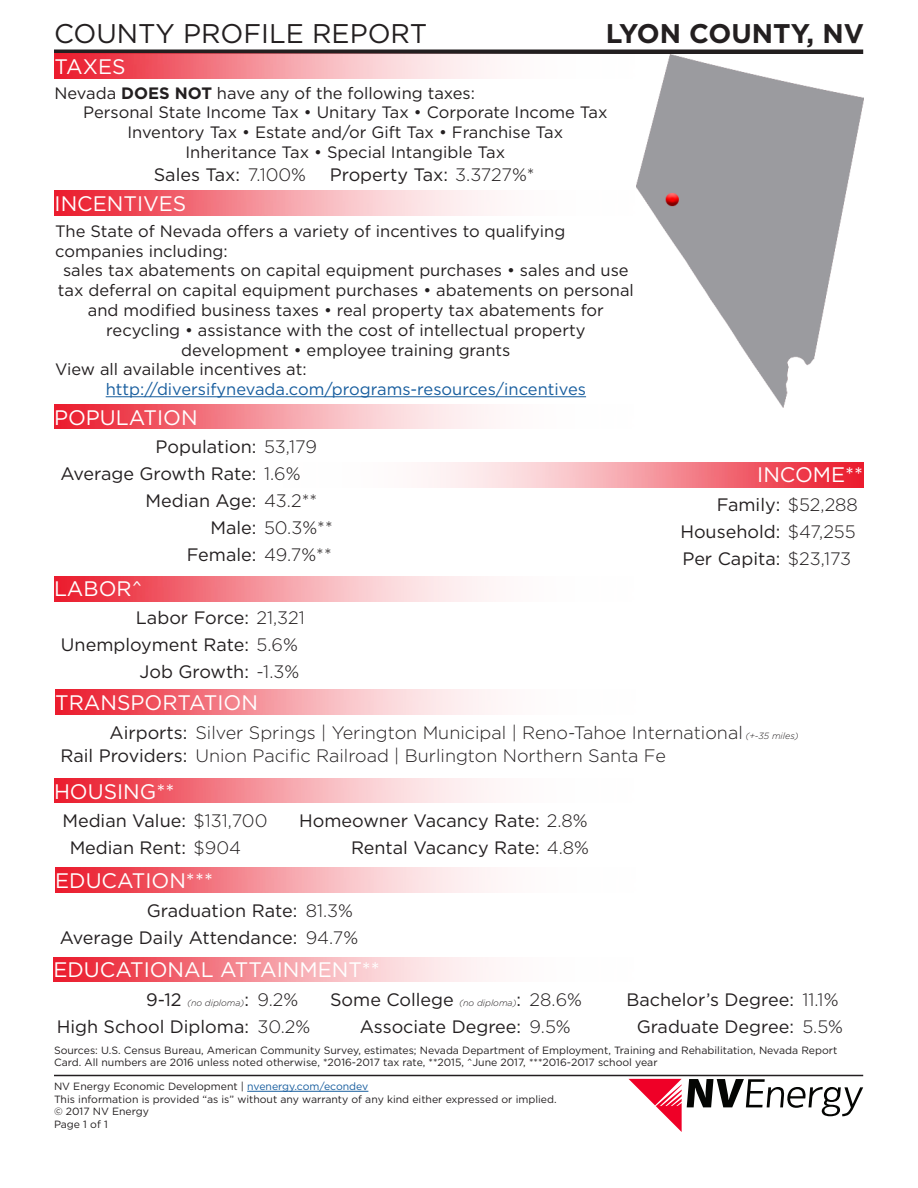
<style>
.page{position:relative;width:918px;height:1188px;background:#fff}
.page>*{position:absolute;margin:0;border:0;box-sizing:border-box;transform-origin:0 0}
.t1{font:27px "Gotham";color:#231f20}
.t2{font:700 27px "Gotham";color:#231f20}
.t3{font:21px "Gotham";color:#fff}
.t4{font:18px "Gotham";color:#231f20}
.t5{font:300 18px "Gotham";color:#231f20}
.t6{font:16.5px/19.8px "Gotham";color:#231f20;text-align:center}
.t7{font:16.5px "Gotham";color:#175d9e}
.t8{font:10.5px/12.6px "Gotham";color:#231f20}
.t9{font:italic 300 9px "Gotham";color:#231f20}
.s1{font-weight:700}
.s2{font-weight:300}
.s3{font-weight:400}
.s4{font-style:italic;font-size:9px}
.s5{font-weight:400;font-style:normal;font-size:18px}
.s6{font-weight:300;font-style:italic;font-size:9px}
.s7{color:#175d9e}
</style>
<div class="page">
<svg style="left:629px;top:1079px;width:234px;height:53px"></svg>
<hr style="left:54px;top:1075px;width:809px;height:1px;background:#231f20">
<svg style="left:54px;top:50px;width:809px;height:4px;background:#352426"></svg>
<img style="left:54px;top:404px;width:434px;height:25px">
<hr style="left:247px;top:1091px;width:121px;height:1px;background:#175d9e">
<img style="left:636px;top:55px;width:227px;height:352px">
<img style="left:429px;top:463px;width:434px;height:25px">
<img style="left:54px;top:577px;width:434px;height:24px">
<img style="left:54px;top:778px;width:434px;height:25px">
<img style="left:55px;top:54px;width:582px;height:24px">
<img style="left:55px;top:191px;width:582px;height:25px">
<hr style="left:106px;top:396px;width:480px;height:1px;background:#175d9e">
<img style="left:55px;top:868px;width:435px;height:24px">
<img style="left:53px;top:957px;width:435px;height:25px">
<img style="left:55px;top:690px;width:435px;height:24px">
<p class="t1" style="left:54px;top:16px;width:375px">COUNTY PROFILE REPORT</p>
<p class="t2" style="left:606px;top:16px;width:260px">LYON COUNTY, NV</p>
<p class="t3" style="left:55px;top:53px;width:72px">TAXES</p>
<p class="t6" style="left:55px;top:82px;width:422px">Nevada <span class="s1">DOES NOT</span> have any of the following taxes:</p>
<p class="t6" style="left:83px;top:102px;width:526px">Personal State Income Tax • Unitary Tax • Corporate Income Tax</p>
<p class="t6" style="left:127px;top:122px;width:437px">Inventory Tax • Estate and/or Gift Tax • Franchise Tax</p>
<p class="t6" style="left:185px;top:142px;width:321px">Inheritance Tax • Special Intangible Tax</p>
<p class="t3" style="left:55px;top:191px;width:133px">INCENTIVES</p>
<p class="t6" style="left:55px;top:221px;width:512px">The State of Nevada offers a variety of incentives to qualifying</p>
<p class="t6" style="left:55px;top:240px;width:174px">companies including:</p>
<p class="t6" style="left:58px;top:260px;width:578px">sales tax abatements on capital equipment purchases • sales and use tax deferral on capital equipment purchases • abatements on personal and modified business taxes • real property tax abatements for</p>
<p class="t6" style="left:106px;top:320px;width:481px">recycling • assistance with the cost of intellectual property</p>
<p class="t6" style="left:181px;top:339px;width:331px">development • employee training grants</p>
<p class="t6" style="left:55px;top:359px;width:253px">View all available incentives at:</p>
<p class="t7" style="left:106px;top:379px;width:482px">http://diversifynevada.com/programs-resources/incentives</p>
<p class="t4" style="left:154px;top:163px;width:154px">Sales Tax: <span class="s2">7.100%</span></p>
<p class="t4" style="left:330px;top:163px;width:206px">Property Tax: <span class="s2">3.3727%*</span></p>
<p class="t3" style="left:54px;top:404px;width:145px">POPULATION</p>
<p class="t4" style="left:156px;top:436px;width:163px">Population: <span class="s2">53,179</span></p>
<p class="t4" style="left:60px;top:463px;width:242px">Average Growth Rate: <span class="s2">1.6%</span></p>
<p class="t4" style="left:146px;top:490px;width:173px">Median Age: <span class="s2">43.2**</span></p>
<p class="t5" style="left:210px;top:517px;width:124px"><span class="s3">Male:</span> 50.3%**</p>
<p class="t4" style="left:187px;top:544px;width:147px">Female: <span class="s2">49.7%**</span></p>
<p class="t3" style="left:54px;top:576px;width:90px">LABOR^</p>
<p class="t4" style="left:136px;top:606px;width:171px">Labor Force: <span class="s2">21,321</span></p>
<p class="t4" style="left:61px;top:633px;width:238px">Unemployment Rate: <span class="s2">5.6%</span></p>
<p class="t4" style="left:139px;top:660px;width:161px">Job Growth: <span class="s2">-1.3%</span></p>
<p class="t3" style="left:757px;top:461px;width:107px">INCOME**</p>
<p class="t4" style="left:717px;top:493px;width:143px">Family: <span class="s2">$52,288</span></p>
<p class="t4" style="left:680px;top:520px;width:177px">Household: <span class="s2">$47,255</span></p>
<p class="t4" style="left:682px;top:547px;width:170px">Per Capita: <span class="s2">$23,173</span></p>
<p class="t3" style="left:55px;top:689px;width:204px">TRANSPORTATION</p>
<p class="t5" style="left:110px;top:721px;width:691px"><span class="s3">Airports:</span> Silver Springs | Yerington Municipal | Reno-Tahoe International <span class="s4">(+-35 miles)</span></p>
<p class="t5" style="left:60px;top:745px;width:607px"><span class="s3">Rail Providers:</span> Union Pacific Railroad | Burlington Northern Santa Fe</p>
<p class="t3" style="left:54px;top:778px;width:122px">HOUSING**</p>
<p class="t4" style="left:62px;top:809px;width:207px">Median Value: <span class="s2">$131,700</span></p>
<p class="t4" style="left:70px;top:836px;width:173px">Median Rent: <span class="s2">$904</span></p>
<p class="t4" style="left:299px;top:809px;width:290px">Homeowner Vacancy Rate: <span class="s2">2.8%</span></p>
<p class="t4" style="left:351px;top:836px;width:239px">Rental Vacancy Rate: <span class="s2">4.8%</span></p>
<p class="t3" style="left:55px;top:867px;width:159px">EDUCATION***</p>
<p class="t4" style="left:147px;top:899px;width:152px">Graduation Rate:</p>
<p class="t4" style="left:60px;top:926px;width:239px">Average Daily Attendance:</p>
<p class="t5" style="left:306px;top:899px;width:49px">81.3%</p>
<p class="t5" style="left:306px;top:926px;width:54px">94.7%</p>
<p class="t3" style="left:53px;top:956px;width:328px">EDUCATIONAL ATTAINMENT**</p>
<p class="t9" style="left:146px;top:997px;width:104px"><span class="s5">9-12</span> (no diploma)<span class="s5">:</span></p>
<p class="t4" style="left:57px;top:1015px;width:194px">High School Diploma:</p>
<p class="t4" style="left:330px;top:988px;width:193px">Some College <span class="s6">(no diploma)</span>:</p>
<p class="t4" style="left:360px;top:1015px;width:163px">Associate Degree:</p>
<p class="t5" style="left:257px;top:988px;width:42px">9.2%</p>
<p class="t5" style="left:257px;top:1015px;width:54px">30.2%</p>
<p class="t5" style="left:530px;top:988px;width:54px">28.6%</p>
<p class="t5" style="left:530px;top:1015px;width:43px">9.5%</p>
<p class="t4" style="left:626px;top:988px;width:169px">Bachelor’s Degree:</p>
<p class="t4" style="left:637px;top:1015px;width:159px">Graduate Degree:</p>
<p class="t5" style="left:802px;top:988px;width:38px">11.1%</p>
<p class="t5" style="left:802px;top:1015px;width:42px">5.5%</p>
<p class="t8" style="left:54px;top:1044px;width:785px">Sources: U.S. Census Bureau, American Community Survey, estimates; Nevada Department of Employment, Training and Rehabilitation, Nevada Report<br>Card. All numbers are 2016 unless noted otherwise, *2016-2017 tax rate, **2015, ^June 2017, ***2016-2017 school year</p>
<p class="t8" style="left:54px;top:1080px;width:316px">NV Energy Economic Development | <span class="s7">nvenergy.com/econdev</span></p>
<p class="t8" style="left:54px;top:1093px;width:504px">This information is provided “as is” without any warranty of any kind either expressed or implied.</p>
<p class="t8" style="left:54px;top:1105px;width:97px">© 2017 NV Energy</p>
<p class="t8" style="left:54px;top:1118px;width:55px">Page 1 of 1</p>
</div>
